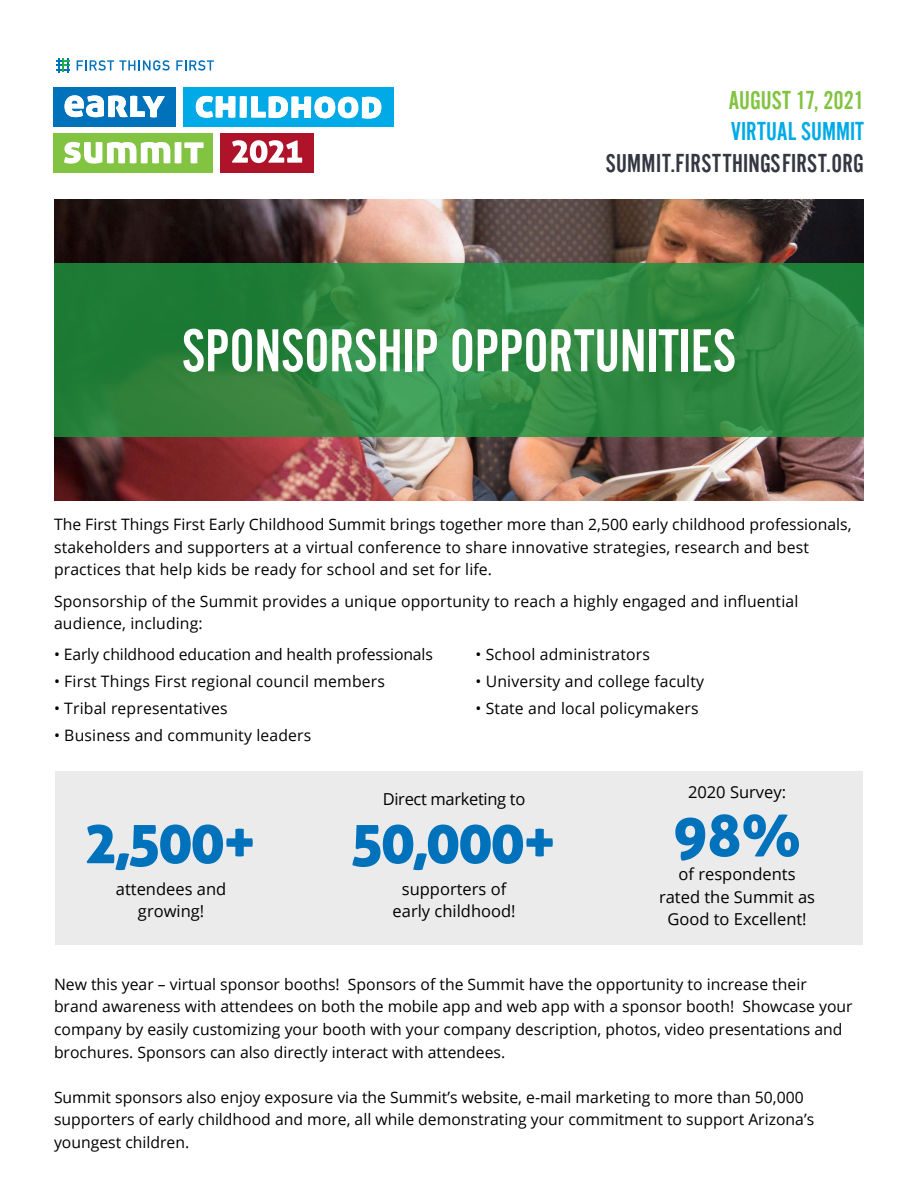
<style>
.page{position:relative;width:918px;height:1188px;background:#fff}
.page>*{position:absolute;margin:0;border:0;box-sizing:border-box;transform-origin:0 0}
.t1{font:63px "Alternate Got No 2 D";color:#fff}
.t2{font:58.5px "Aller Display";letter-spacing:-.045em;color:#0072bc}
.t3{font:27px "Alternate Got No 2 D";letter-spacing:.01em;color:#343741}
.t4{font:27px "Alternate Got No 2 D";color:#82c341}
.t5{font:27px "Alternate Got No 2 D";color:#00aae7}
.t6{font:16.5px/22.5px "Open Sans";color:#000;text-align:center}
.t7{font:16.5px "Open Sans";letter-spacing:-.02em;color:#000}
.t8{font:15.75px/22.5px "Open Sans";color:#000}
</style>
<div class="page">
<div style="left:55px;top:771px;width:807px;height:173px;background:#ebebeb"></div>
<div style="left:220px;top:133px;width:94px;height:40px;background:#ae132a"></div>
<div style="left:53px;top:87px;width:123px;height:40px;background:#0072bc"></div>
<div style="left:183px;top:87px;width:210px;height:40px;background:#00aae7"></div>
<div style="left:53px;top:133px;width:160px;height:40px;background:#82c341"></div>
<svg style="left:65px;top:95px;width:100px;height:22px"></svg>
<svg style="left:196px;top:96px;width:185px;height:23px"></svg>
<svg style="left:64px;top:142px;width:140px;height:22px"></svg>
<svg style="left:77px;top:60px;width:93px;height:11px"></svg>
<svg style="left:176px;top:60px;width:38px;height:11px"></svg>
<svg style="left:56px;top:58px;width:14px;height:14px"></svg>
<svg style="left:232px;top:140px;width:70px;height:23px"></svg>
<img style="left:54px;top:200px;width:810px;height:301px">
<svg style="left:54px;top:264px;width:810px;height:173px;background:#2d8740"></svg>
<h3 class="t4" style="left:728px;top:86px;width:137px">AUGUST 17, 2021</h3>
<h3 class="t5" style="left:731px;top:117px;width:135px">VIRTUAL SUMMIT</h3>
<h3 class="t3" style="left:606px;top:149px;width:260px">SUMMIT.FIRSTTHINGSFIRST.ORG</h3>
<h1 class="t1" style="left:182px;top:318px;width:556px">SPONSORSHIP OPPORTUNITIES</h1>
<p class="t8" style="left:54px;top:513px;width:799px">The First Things First Early Childhood Summit brings together more than 2,500 early childhood professionals, stakeholders and supporters at a virtual conference to share innovative strategies, research and best practices that help kids be ready for school and set for life.</p>
<p class="t8" style="left:54px;top:590px;width:746px">Sponsorship of the Summit provides a unique opportunity to reach a highly engaged and influential audience, including:</p>
<p class="t8" style="left:54px;top:642px;width:380px">• Early childhood education and health professionals</p>
<p class="t8" style="left:54px;top:669px;width:333px">• First Things First regional council members</p>
<p class="t8" style="left:54px;top:696px;width:175px">• Tribal representatives</p>
<p class="t8" style="left:54px;top:723px;width:259px">• Business and community leaders</p>
<p class="t8" style="left:476px;top:642px;width:176px">• School administrators</p>
<p class="t8" style="left:476px;top:669px;width:230px">• University and college faculty</p>
<p class="t8" style="left:476px;top:696px;width:225px">• State and local policymakers</p>
<h2 class="t2" style="left:86px;top:805px;width:172px">2,500+</h2>
<p class="t6" style="left:116px;top:877px;width:112px">attendees and growing!</p>
<p class="t7" style="left:383px;top:787px;width:144px">Direct marketing to</p>
<h2 class="t2" style="left:352px;top:805px;width:206px">50,000+</h2>
<p class="t6" style="left:393px;top:877px;width:124px">supporters of early childhood!</p>
<p class="t6" style="left:688px;top:780px;width:100px">2020 Survey:</p>
<h2 class="t2" style="left:673px;top:798px;width:129px">98%</h2>
<p class="t6" style="left:659px;top:863px;width:158px">of respondents rated the Summit as<br>Good to Excellent!</p>
<p class="t8" style="left:54px;top:973px;width:800px">New this year – virtual sponsor booths! Sponsors of the Summit have the opportunity to increase their brand awareness with attendees on both the mobile app and web app with a sponsor booth! Showcase your company by easily customizing your booth with your company description, photos, video presentations and brochures. Sponsors can also directly interact with attendees.</p>
<p class="t8" style="left:54px;top:1085px;width:762px">Summit sponsors also enjoy exposure via the Summit’s website, e-mail marketing to more than 50,000 supporters of early childhood and more, all while demonstrating your commitment to support Arizona’s youngest children.</p>
</div>
